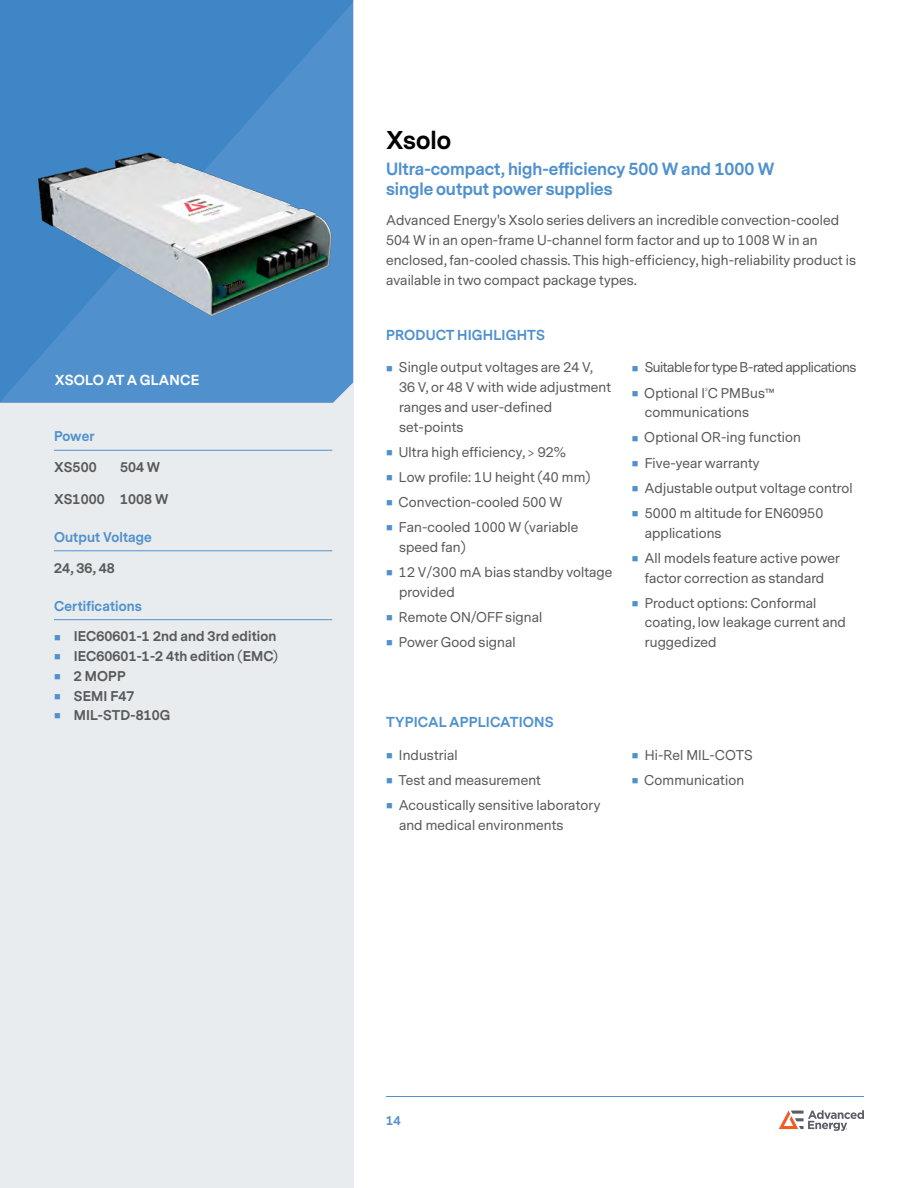
<style>
.page{position:relative;width:918px;height:1188px;background:#fff}
.page>*{position:absolute;margin:0;border:0;box-sizing:border-box;transform-origin:0 0}
.t1{font:700 24px "Messina Sans";color:#000}
.t2{font:700 16.5px/19.5px "Messina Sans";color:#5091cd}
.t3{font:700 13.5px "Messina Sans";letter-spacing:.01em;color:#5091cd}
.t4{font:700 13.5px "Messina Sans";letter-spacing:.01em;color:#fff}
.t5{font:13.2px/19.8px "Messina Sans";letter-spacing:.01em;color:#58595b}
.t6{font:700 13.2px "Messina Sans";letter-spacing:.01em;color:#58595b}
.t7{font:13.2px "Messina Sans";letter-spacing:-.03em;color:#58595b}
.t8{font:700 13.2px "Messina Sans";letter-spacing:.01em;color:#5091cd}
.t9{font:700 12px "Messina Sans";color:#5091cd}
.t10{font:4.35px "Messina Sans";color:#58595b}
.s1{color:#5091cd}
</style>
<div class="page">
<hr style="left:386px;top:1096px;width:478px;height:1px;background:#5091cd">
<svg style="left:779px;top:1110px;width:85px;height:21px"></svg>
<div style="left:0;top:0;width:353px;height:1188px;background:#e9ecee"></div>
<svg style="left:0;top:0;width:353px;height:403px;background:#458ac8"></svg>
<img style="left:36px;top:144px;width:300px;height:185px">
<hr style="left:54px;top:450px;width:278px;height:1px;background:#5091cd">
<hr style="left:54px;top:551px;width:278px;height:1px;background:#5091cd">
<hr style="left:54px;top:619px;width:278px;height:1px;background:#5091cd">
<p class="t4" style="left:55px;top:371px;width:146px">XSOLO AT A GLANCE</p>
<p class="t8" style="left:54px;top:427px;width:42px">Power</p>
<p class="t6" style="left:54px;top:458px;width:44px">XS500</p>
<p class="t6" style="left:120px;top:458px;width:42px">504 W</p>
<p class="t6" style="left:54px;top:489px;width:116px">XS1000 1008 W</p>
<p class="t8" style="left:54px;top:528px;width:99px">Output Voltage</p>
<p class="t6" style="left:54px;top:558px;width:62px">24, 36, 48</p>
<p class="t8" style="left:54px;top:597px;width:89px">Certifications</p>
<p class="t6" style="left:54px;top:627px;width:224px"><span class="s1">■</span> IEC60601-1 2nd and 3rd edition</p>
<p class="t6" style="left:54px;top:647px;width:225px"><span class="s1">■</span> IEC60601-1-2 4th edition (EMC)</p>
<p class="t6" style="left:54px;top:667px;width:73px"><span class="s1">■</span> 2 MOPP</p>
<p class="t6" style="left:54px;top:686px;width:82px"><span class="s1">■</span> SEMI F47</p>
<p class="t6" style="left:54px;top:706px;width:118px"><span class="s1">■</span> MIL-STD-810G</p>
<h1 class="t1" style="left:386px;top:123px;width:67px">Xsolo</h1>
<p class="t2" style="left:386px;top:160px;width:390px">Ultra-compact, high-efficiency 500 W and 1000 W single output power supplies</p>
<p class="t5" style="left:386px;top:211px;width:472px">Advanced Energy's Xsolo series delivers an incredible convection-cooled 504 W in an open-frame U-channel form factor and up to 1008 W in an enclosed, fan-cooled chassis. This high-efficiency, high-reliability product is available in two compact package types.</p>
<p class="t3" style="left:386px;top:325px;width:160px">PRODUCT HIGHLIGHTS</p>
<p class="t5" style="left:399px;top:358px;width:214px;text-indent:-13px"><span class="s1">■</span> Single output voltages are 24 V,<br>36 V, or 48 V with wide adjustment ranges and user-defined set-points</p>
<p class="t5" style="left:386px;top:443px;width:181px"><span class="s1">■</span> Ultra high efficiency, &gt; 92%</p>
<p class="t5" style="left:386px;top:468px;width:206px"><span class="s1">■</span> Low profile: 1U height (40 mm)</p>
<p class="t5" style="left:386px;top:493px;width:178px"><span class="s1">■</span> Convection-cooled 500 W</p>
<p class="t5" style="left:399px;top:518px;width:181px;text-indent:-13px"><span class="s1">■</span> Fan-cooled 1000 W (variable speed fan)</p>
<p class="t5" style="left:399px;top:563px;width:215px;text-indent:-13px"><span class="s1">■</span> 12 V/300 mA bias standby voltage provided</p>
<p class="t5" style="left:386px;top:608px;width:158px"><span class="s1">■</span> Remote ON/OFF signal</p>
<p class="t5" style="left:386px;top:633px;width:131px"><span class="s1">■</span> Power Good signal</p>
<p class="t7" style="left:632px;top:359px;width:226px"><span class="s1">■</span> Suitable for type B-rated applications</p>
<p class="t5" style="left:632px;top:383px;width:144px"><span class="s1">■</span> Optional I C PMBus™</p>
<p class="t10" style="left:705px;top:387px;width:4px">2</p>
<p class="t5" style="left:645px;top:403px;width:106px">communications</p>
<p class="t5" style="left:632px;top:428px;width:171px"><span class="s1">■</span> Optional OR-ing function</p>
<p class="t5" style="left:632px;top:453px;width:129px"><span class="s1">■</span> Five-year warranty</p>
<p class="t5" style="left:632px;top:479px;width:222px"><span class="s1">■</span> Adjustable output voltage control</p>
<p class="t5" style="left:645px;top:504px;width:180px;text-indent:-13px"><span class="s1">■</span> 5000 m altitude for EN60950 applications</p>
<p class="t5" style="left:632px;top:549px;width:210px;text-align:center"><span class="s1">■</span> All models feature active power factor correction as standard</p>
<p class="t5" style="left:645px;top:593px;width:203px;text-indent:-13px"><span class="s1">■</span> Product options: Conformal coating, low leakage current and ruggedized</p>
<p class="t3" style="left:386px;top:713px;width:169px">TYPICAL APPLICATIONS</p>
<p class="t5" style="left:386px;top:746px;width:73px"><span class="s1">■</span> Industrial</p>
<p class="t5" style="left:386px;top:771px;width:156px"><span class="s1">■</span> Test and measurement</p>
<p class="t5" style="left:399px;top:796px;width:203px;text-indent:-13px"><span class="s1">■</span> Acoustically sensitive laboratory and medical environments</p>
<p class="t5" style="left:632px;top:746px;width:123px"><span class="s1">■</span> Hi-Rel MIL-COTS</p>
<p class="t5" style="left:632px;top:771px;width:114px"><span class="s1">■</span> Communication</p>
<p class="t9" style="left:386px;top:1113px;width:16px">14</p>
</div>
